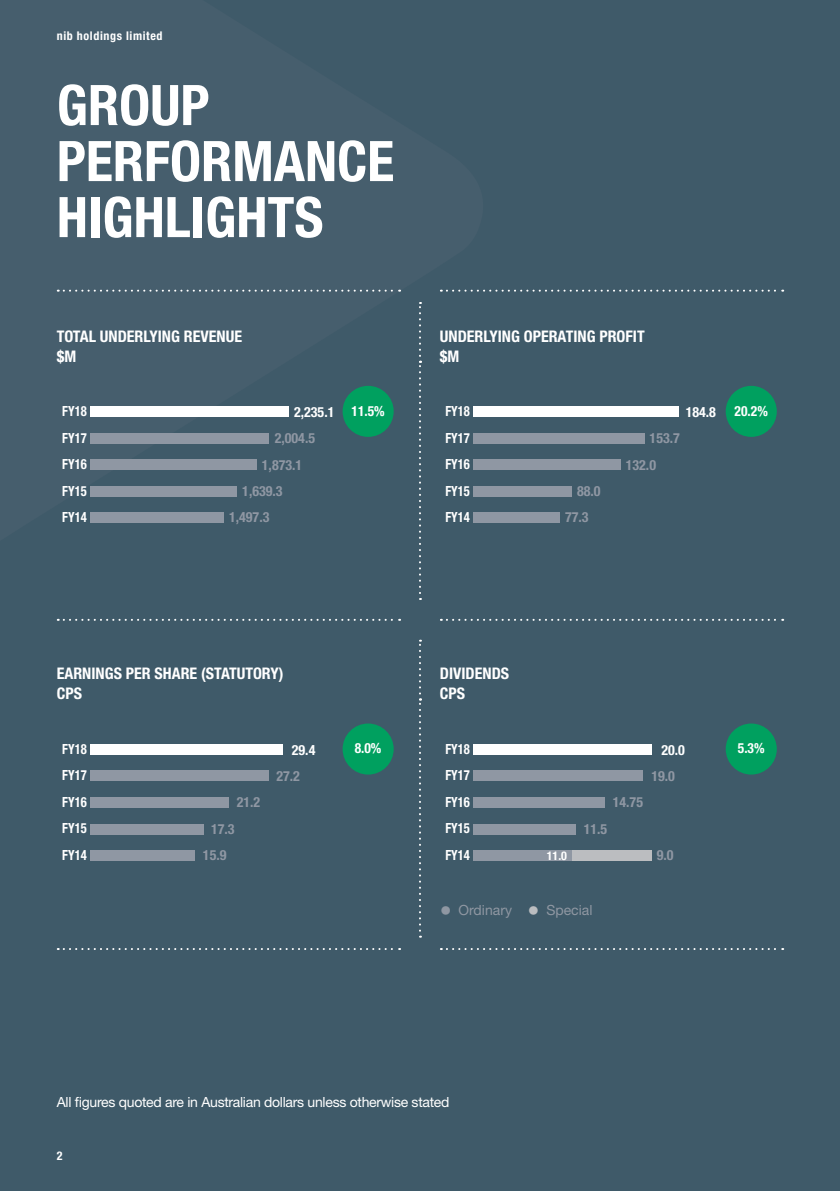
<style>
.page{position:relative;width:840px;height:1191px;background:#fff}
.page>*{position:absolute;margin:0;border:0;box-sizing:border-box;transform-origin:0 0}
.t1{font:700 condensed 56px/56px "Helvetica Neue LT Std";color:#fff}
.t2{font:700 condensed 16px/20px "Helvetica Neue LT Std";color:#fff}
.t3{font:700 condensed 14px "Helvetica Neue LT Std";color:#fff;scale:.9 1}
.t4{font:700 condensed 14px/26.4px "Helvetica Neue LT Std";color:#8f97a3}
.t5{font:14px "Helvetica Neue LT Std";letter-spacing:-.02em;color:#fff}
.t6{font:700 condensed 14px "Helvetica Neue LT Std";color:#fff}
.t7{font:700 condensed 14px "Helvetica Neue LT Std";color:#fff;scale:.96 1}
.t8{font:14px "Helvetica Neue LT Std";color:#8f97a2}
.t9{font:700 condensed 12px "Helvetica Neue LT Std";letter-spacing:.05em;color:#fff}
.s1{font-weight:700;font-size:24px}
.s2{font-weight:700;font-size:24px;color:#bbbdc0}
</style>
<div class="page">
<div style="left:0;top:0;width:839px;height:1191px;background:#3f5a69"></div>
<svg style="left:419px;top:302px;width:2px;height:298px"></svg>
<svg style="left:419px;top:639px;width:2px;height:298px"></svg>
<svg style="left:440px;top:290px;width:342px;height:2px"></svg>
<svg style="left:440px;top:619px;width:342px;height:2px"></svg>
<svg style="left:440px;top:948px;width:342px;height:2px"></svg>
<svg style="left:58px;top:290px;width:342px;height:2px"></svg>
<svg style="left:58px;top:619px;width:342px;height:2px"></svg>
<svg style="left:58px;top:948px;width:342px;height:2px"></svg>
<div style="left:90px;top:406px;width:199px;height:11px;background:#fff"></div>
<div style="left:90px;top:433px;width:179px;height:10px;background:#8f97a3"></div>
<div style="left:90px;top:459px;width:167px;height:11px;background:#8f97a3"></div>
<div style="left:90px;top:486px;width:146px;height:10px;background:#8f97a3"></div>
<div style="left:90px;top:512px;width:133px;height:11px;background:#8f97a3"></div>
<div style="left:342px;top:386px;width:51px;height:51px;background:#00a05f;border-radius:50%"></div>
<div style="left:473px;top:406px;width:206px;height:11px;background:#fff"></div>
<div style="left:473px;top:433px;width:171px;height:10px;background:#8f97a3"></div>
<div style="left:473px;top:459px;width:147px;height:11px;background:#8f97a3"></div>
<div style="left:473px;top:486px;width:98px;height:10px;background:#8f97a3"></div>
<div style="left:473px;top:512px;width:86px;height:11px;background:#8f97a3"></div>
<div style="left:725px;top:386px;width:51px;height:51px;background:#00a05f;border-radius:50%"></div>
<div style="left:90px;top:744px;width:193px;height:10px;background:#fff"></div>
<div style="left:90px;top:770px;width:178px;height:11px;background:#8f97a3"></div>
<div style="left:90px;top:797px;width:139px;height:11px;background:#8f97a3"></div>
<div style="left:90px;top:823px;width:113px;height:11px;background:#8f97a3"></div>
<div style="left:90px;top:850px;width:104px;height:11px;background:#8f97a3"></div>
<div style="left:342px;top:723px;width:51px;height:51px;background:#00a05f;border-radius:50%"></div>
<div style="left:571px;top:850px;width:80px;height:11px;background:#bbbdc0"></div>
<div style="left:473px;top:744px;width:178px;height:10px;background:#fff"></div>
<div style="left:473px;top:770px;width:169px;height:11px;background:#8f97a3"></div>
<div style="left:473px;top:797px;width:131px;height:11px;background:#8f97a3"></div>
<div style="left:473px;top:823px;width:102px;height:11px;background:#8f97a3"></div>
<div style="left:473px;top:850px;width:98px;height:11px;background:#8f97a3"></div>
<div style="left:725px;top:723px;width:51px;height:51px;background:#00a05f;border-radius:50%"></div>
<p class="t9" style="left:57px;top:28px;width:107px">nib holdings limited</p>
<h1 class="t1" style="left:57px;top:76px;width:339px">GROUP<br>PERFORMANCE<br>HIGHLIGHTS</h1>
<p class="t2" style="left:57px;top:326px;width:187px">TOTAL UNDERLYING REVENUE $M</p>
<p class="t2" style="left:439px;top:326px;width:206px">UNDERLYING OPERATING PROFIT $M</p>
<p class="t3" style="left:62px;top:402px;width:29px">FY18</p>
<p class="t6" style="left:294px;top:403px;width:42px">2,235.1</p>
<p class="t4" style="left:274px;top:425px;width:42px">2,004.5</p>
<p class="t4" style="left:262px;top:451px;width:42px">1,873.1</p>
<p class="t4" style="left:242px;top:478px;width:42px">1,639.3</p>
<p class="t3" style="left:62px;top:429px;width:29px">FY17</p>
<p class="t3" style="left:62px;top:456px;width:29px">FY16</p>
<p class="t3" style="left:62px;top:482px;width:29px">FY15</p>
<p class="t7" style="left:351px;top:402px;width:36px">11.5%</p>
<p class="t3" style="left:445px;top:402px;width:29px">FY18</p>
<p class="t6" style="left:685px;top:403px;width:32px">184.8</p>
<p class="t4" style="left:625px;top:425px;width:56px;text-indent:24px">153.7<br>132.0</p>
<p class="t4" style="left:576px;top:478px;width:25px">88.0</p>
<p class="t3" style="left:445px;top:429px;width:29px">FY17</p>
<p class="t3" style="left:445px;top:456px;width:29px">FY16</p>
<p class="t3" style="left:445px;top:482px;width:29px">FY15</p>
<p class="t3" style="left:62px;top:509px;width:29px">FY14</p>
<p class="t4" style="left:229px;top:504px;width:42px">1,497.3</p>
<p class="t3" style="left:445px;top:509px;width:29px">FY14</p>
<p class="t4" style="left:564px;top:504px;width:25px">77.3</p>
<p class="t7" style="left:734px;top:402px;width:36px">20.2%</p>
<p class="t2" style="left:57px;top:663px;width:228px">EARNINGS PER SHARE (STATUTORY)<br>CPS</p>
<p class="t2" style="left:439px;top:663px;width:71px">DIVIDENDS<br>CPS</p>
<p class="t3" style="left:62px;top:740px;width:29px">FY18</p>
<p class="t6" style="left:292px;top:741px;width:25px">29.4</p>
<p class="t4" style="left:276px;top:762px;width:25px">27.2</p>
<p class="t4" style="left:236px;top:789px;width:25px">21.2</p>
<p class="t4" style="left:211px;top:815px;width:25px">17.3</p>
<p class="t3" style="left:62px;top:767px;width:29px">FY17</p>
<p class="t3" style="left:62px;top:793px;width:29px">FY16</p>
<p class="t3" style="left:62px;top:820px;width:29px">FY15</p>
<p class="t7" style="left:354px;top:740px;width:29px">8.0%</p>
<p class="t3" style="left:445px;top:740px;width:29px">FY18</p>
<p class="t6" style="left:661px;top:741px;width:25px">20.0</p>
<p class="t4" style="left:651px;top:762px;width:25px">19.0</p>
<p class="t4" style="left:612px;top:789px;width:32px">14.75</p>
<p class="t4" style="left:583px;top:815px;width:25px">11.5</p>
<p class="t3" style="left:445px;top:767px;width:29px">FY17</p>
<p class="t3" style="left:445px;top:793px;width:29px">FY16</p>
<p class="t3" style="left:445px;top:820px;width:29px">FY15</p>
<p class="t3" style="left:62px;top:846px;width:29px">FY14</p>
<p class="t4" style="left:203px;top:841px;width:25px">15.9</p>
<p class="t3" style="left:445px;top:846px;width:29px">FY14</p>
<p class="t9" style="left:546px;top:848px;width:22px">11.0</p>
<p class="t4" style="left:656px;top:841px;width:18px">9.0</p>
<p class="t8" style="left:439px;top:902px;width:154px"><span class="s1">•</span> Ordinary <span class="s2">•</span> Special</p>
<p class="t7" style="left:737px;top:740px;width:29px">5.3%</p>
<p class="t5" style="left:57px;top:1094px;width:394px">All figures quoted are in Australian dollars unless otherwise stated</p>
<p class="t9" style="left:57px;top:1148px;width:7px">2</p>
</div>
